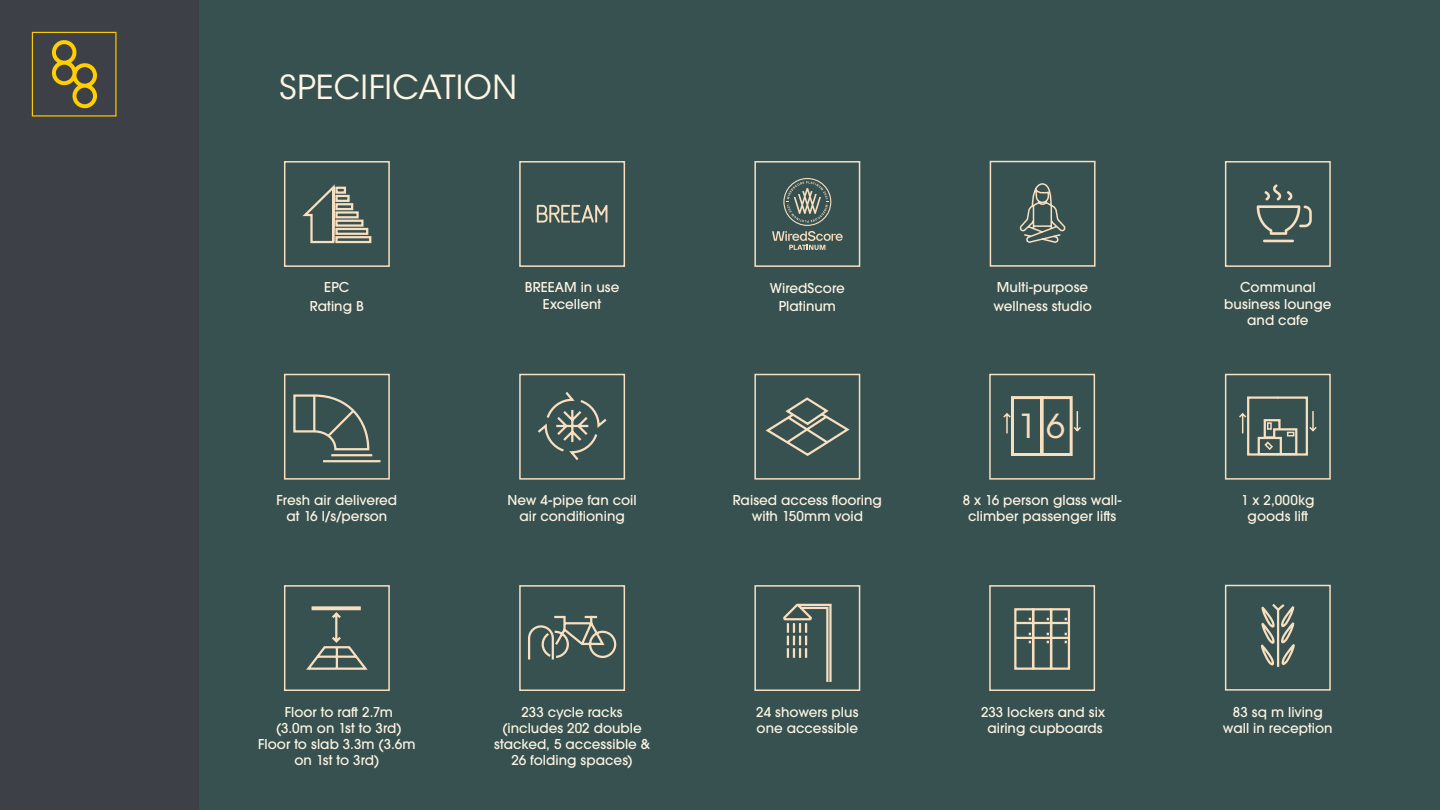
<style>
.page{position:relative;width:1440px;height:810px;background:#fff}
.page>*{position:absolute;margin:0;border:0;box-sizing:border-box;transform-origin:0 0}
.t1{font:33px "ITC Avant Garde Std";letter-spacing:.01em;color:#fef5e3}
.t2{font:33px "ITC Avant Garde Std";color:#f8dfbf}
.t3{font:500 13.5px/16.2px "ITC Avant Garde Pro";letter-spacing:.005em;color:#fef5e3;text-align:center}
</style>
<div class="page">
<div style="left:0;top:0;width:205px;height:810px;background:#3d4047"></div>
<div style="left:200px;top:0;width:1240px;height:810px;background:#375151"></div>
<div style="left:284px;top:374px;width:106px;height:106px;border:2px solid #f8dfbf"></div>
<div style="left:284px;top:585px;width:106px;height:106px;border:2px solid #f8dfbf"></div>
<svg style="left:293px;top:394px;width:88px;height:69px"></svg>
<svg style="left:306px;top:606px;width:62px;height:64px"></svg>
<div style="left:284px;top:161px;width:106px;height:106px;border:2px solid #f8dfbf"></div>
<svg style="left:302px;top:184px;width:70px;height:60px"></svg>
<div style="left:32px;top:32px;width:85px;height:85px;border:1px solid #ffcf00"></div>
<svg style="left:52px;top:40px;width:45px;height:69px"></svg>
<div style="left:519px;top:374px;width:106px;height:106px;border:2px solid #f8dfbf"></div>
<div style="left:519px;top:585px;width:106px;height:106px;border:2px solid #f8dfbf"></div>
<svg style="left:538px;top:392px;width:69px;height:68px"></svg>
<svg style="left:528px;top:615px;width:89px;height:45px"></svg>
<div style="left:519px;top:161px;width:106px;height:106px;border:2px solid #f8dfbf"></div>
<svg style="left:537px;top:205px;width:70px;height:18px"></svg>
<div style="left:1225px;top:161px;width:106px;height:106px;border:2px solid #f8dfbf"></div>
<svg style="left:1257px;top:184px;width:55px;height:58px"></svg>
<div style="left:1225px;top:374px;width:106px;height:106px;border:2px solid #f8dfbf"></div>
<svg style="left:1239px;top:396px;width:78px;height:60px"></svg>
<div style="left:1225px;top:585px;width:106px;height:106px;border:2px solid #f8dfbf"></div>
<svg style="left:1261px;top:604px;width:34px;height:63px"></svg>
<div style="left:989px;top:585px;width:106px;height:106px;border:2px solid #f8dfbf"></div>
<div style="left:989px;top:374px;width:106px;height:106px;border:2px solid #f8dfbf"></div>
<svg style="left:1003px;top:396px;width:78px;height:60px"></svg>
<svg style="left:1014px;top:608px;width:57px;height:62px"></svg>
<div style="left:990px;top:161px;width:106px;height:106px;border:2px solid #f8dfbf"></div>
<svg style="left:1019px;top:183px;width:47px;height:60px"></svg>
<div style="left:754px;top:585px;width:106px;height:106px;border:2px solid #f8dfbf"></div>
<div style="left:754px;top:374px;width:106px;height:106px;border:2px solid #f8dfbf"></div>
<svg style="left:765px;top:397px;width:85px;height:59px"></svg>
<svg style="left:783px;top:603px;width:49px;height:79px"></svg>
<div style="left:754px;top:161px;width:106px;height:106px;border:2px solid #f8dfbf"></div>
<svg style="left:772px;top:178px;width:71px;height:72px"></svg>
<h1 class="t1" style="left:279px;top:67px;width:239px">SPECIFICATION</h1>
<p class="t3" style="left:310px;top:278px;width:56px;line-height:18.3px">EPC<br>Rating B</p>
<p class="t3" style="left:525px;top:279px;width:96px">BREEAM in use<br>Excellent</p>
<p class="t3" style="left:770px;top:278px;width:76px;line-height:18.3px">WiredScore<br>Platinum</p>
<p class="t3" style="left:993px;top:278px;width:100px;line-height:18.3px;text-align:left">Multi-purpose wellness studio</p>
<p class="t3" style="left:1224px;top:279px;width:109px">Communal business lounge and cafe</p>
<h1 class="t2" style="left:1018px;top:406px;width:48px">1 6</h1>
<p class="t3" style="left:277px;top:492px;width:122px">Fresh air delivered at 16 l/s/person</p>
<p class="t3" style="left:507px;top:492px;width:131px">New 4-pipe fan coil air conditioning</p>
<p class="t3" style="left:733px;top:492px;width:151px">Raised access flooring with 150mm void</p>
<p class="t3" style="left:963px;top:492px;width:160px">8 x 16 person glass wall&shy;climber passenger lifts</p>
<p class="t3" style="left:1241px;top:492px;width:75px">1 x 2,000kg goods lift</p>
<p class="t3" style="left:258px;top:703px;width:159px">Floor to raft 2.7m<br>(3.0m on 1st to 3rd)<br>Floor to slab 3.3m (3.6m on 1st to 3rd)</p>
<p class="t3" style="left:494px;top:703px;width:158px">233 cycle racks (includes 202 double stacked, 5 accessible &amp;<br>26 folding spaces)</p>
<p class="t3" style="left:756px;top:703px;width:104px;text-align:left">24 showers plus one accessible</p>
<p class="t3" style="left:981px;top:703px;width:125px">233 lockers and six airing cupboards</p>
<p class="t3" style="left:1223px;top:703px;width:111px">83 sq m living wall in reception</p>
</div>
